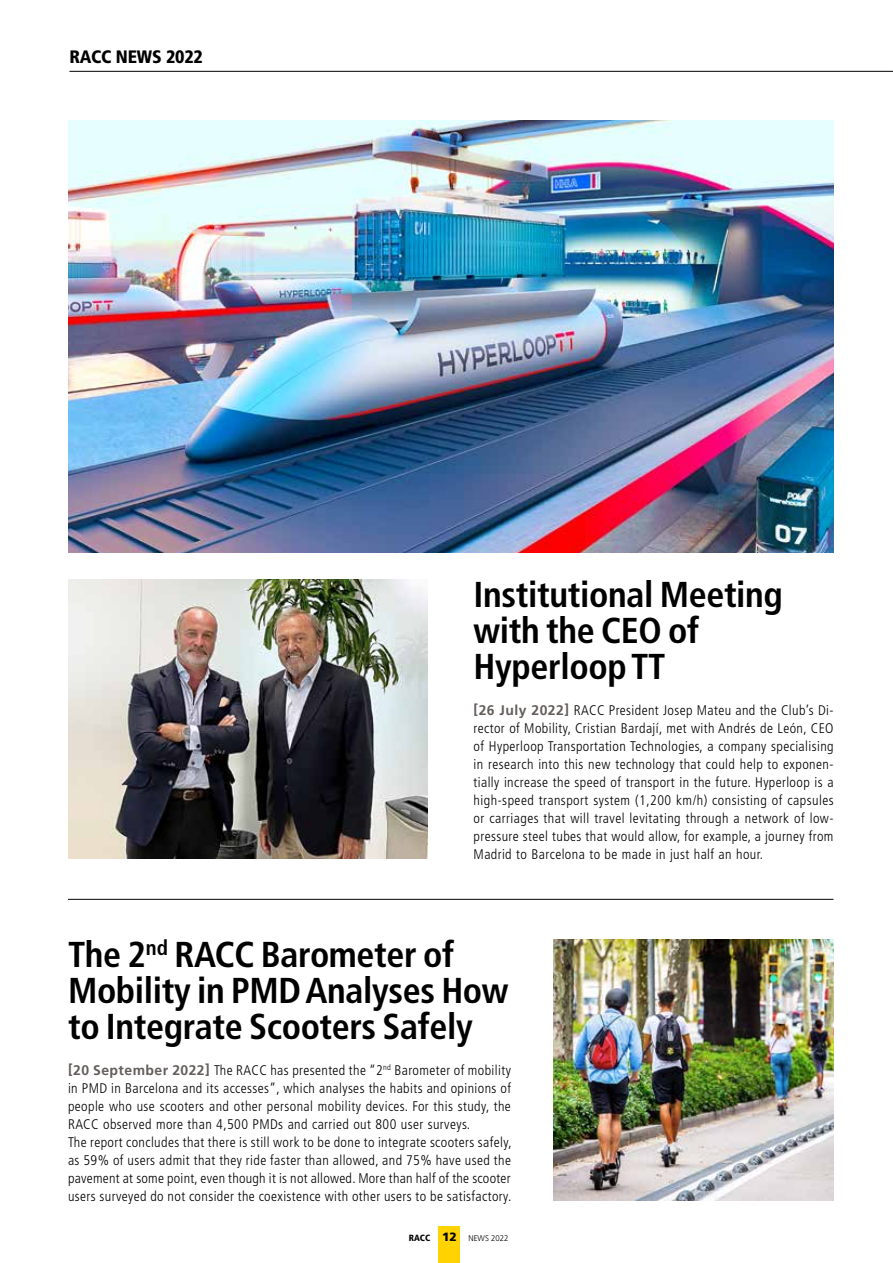
<style>
.page{position:relative;width:893px;height:1263px;background:#fff}
.page>*{position:absolute;margin:0;border:0;box-sizing:border-box;transform-origin:0 0}
.t1{font:700 condensed 36px/36px "Frutiger LT Std";letter-spacing:-.01em;color:#000}
.t2{font:900 condensed 18px "Frutiger LT Std";letter-spacing:-.01em;color:#000}
.t3{font:300 condensed 13.95px/18px "Frutiger LT Std";letter-spacing:.03em;color:#000;text-align:justify}
.t4{font:300 8.25px "Frutiger LT Std";color:#000;scale:.95 1}
.s1{font-weight:700;font-stretch:normal;color:#635d5b}
.s2{font-weight:900;font-stretch:condensed;font-size:9px}
.s3{font-weight:900;font-size:12px}
</style>
<div class="page">
<hr style="left:69px;top:71px;width:824px;height:1px;background:#000">
<hr style="left:68px;top:899px;width:765px;height:1px;background:#000">
<div style="left:439px;top:1226px;width:21px;height:37px;background:#ffd300"></div>
<img style="left:68px;top:579px;width:360px;height:280px">
<img style="left:553px;top:939px;width:280px;height:261px">
<img style="left:68px;top:121px;width:765px;height:432px">
<p class="t2" style="left:69px;top:46px;width:135px">RACC NEWS 2022</p>
<h1 class="t1" style="left:474px;top:576px;width:311px">Institutional Meeting with the CEO of<br>Hyperloop TT</h1>
<p class="t3" style="left:474px;top:701px;width:362px"><span class="s1">[26 July 2022]</span> RACC President Josep Mateu and the Club’s Di&shy;rector of Mobility, Cristian Bardají, met with Andrés de León, CEO of Hyperloop Transportation Technologies, a company specialising in research into this new technology that could help to exponen&shy;tially increase the speed of transport in the future. Hyperloop is a high-speed transport system (1,200 km/h) consisting of capsules or carriages that will travel levitating through a network of low&shy;pressure steel tubes that would allow, for example, a journey from Madrid to Barcelona to be made in just half an hour.</p>
<h1 class="t1" style="left:68px;top:936px;width:442px">The 2<sup>nd</sup> RACC Barometer of<br>Mobility in PMD Analyses How to Integrate Scooters Safely</h1>
<p class="t3" style="left:68px;top:1061px;width:445px;text-align:left"><span class="s1">[20 September 2022]</span> The RACC has presented the “2<sup>nd</sup> Barometer of mobility in PMD in Barcelona and its accesses”, which analyses the habits and opinions of people who use scooters and other personal mobility devices. For this study, the RACC observed more than 4,500 PMDs and carried out 800 user surveys.<br>The report concludes that there is still work to be done to integrate scooters safely, as 59% of users admit that they ride faster than allowed, and 75% have used the pavement at some point, even though it is not allowed. More than half of the scooter users surveyed do not consider the coexistence with other users to be satisfactory.</p>
<p class="t4" style="left:409px;top:1234px;width:106px"><span class="s2">RACC</span> <span class="s3">12</span> NEWS 2022</p>
</div>
